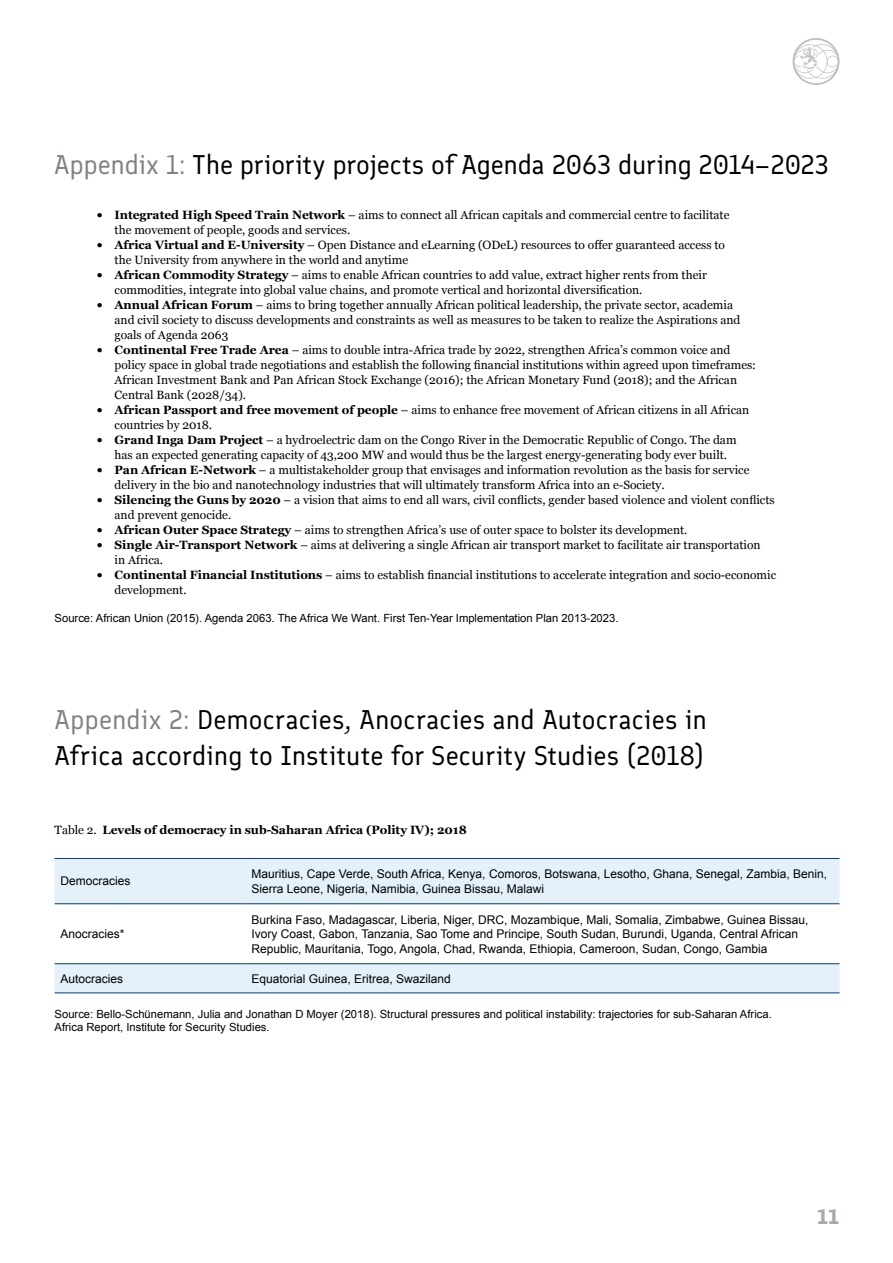
<style>
.page{position:relative;width:893px;height:1263px;background:#fff}
.page>*{position:absolute;margin:0;border:0;box-sizing:border-box;transform-origin:0 0}
._2__otsikko{font:27px/36px "Finlandica";color:#000}
.t1{font:700 21px "Finlandica";color:#a7a9ac}
.pallo_numero_lista{font:12px/15px "Georgia";color:#000}
.t2{font:12px/14.4px "Arial";color:#000}
.leipis__mammy{font:700 12px "Georgia";letter-spacing:-.005em;color:#000}
.lähdetiedot{font:11.25px/12.8px "Arial";color:#000}
.s1{color:#808285}
.s2{font-family:"Verdana"}
.s3{font-weight:700}
.s4{font-weight:400}
</style>
<div class="page">
<svg style="left:793px;top:38px;width:46px;height:47px"></svg>
<svg style="left:55px;top:859px;width:784px;height:134px;fill:#e4f1fb"></svg>
<hr style="left:55px;top:858px;width:190px;height:1px;background:#013b82">
<hr style="left:245px;top:858px;width:594px;height:1px;background:#013b82">
<hr style="left:55px;top:903px;width:190px;height:1px;background:#013b82">
<hr style="left:245px;top:903px;width:594px;height:1px;background:#013b82">
<hr style="left:55px;top:963px;width:190px;height:1px;background:#013b82">
<hr style="left:245px;top:963px;width:594px;height:1px;background:#013b82">
<hr style="left:55px;top:993px;width:190px;height:1px;background:#013b82">
<hr style="left:245px;top:993px;width:594px;height:1px;background:#013b82">
<p class="_2__otsikko" style="left:54px;top:146px;width:776px"><span class="s1">Appendix 1:</span> The priority projects of Agenda 2063 during 2014–2023</p>
<p class="pallo_numero_lista" style="left:115px;top:207px;width:616px;text-indent:-18px"><span class="s2">•</span> <span class="s3">Integrated High Speed Train Network</span> – aims to connect all African capitals and commercial centre to facilitate the movement of people, goods and services.</p>
<p class="pallo_numero_lista" style="left:115px;top:237px;width:612px;text-indent:-18px"><span class="s2">•</span> <span class="s3">Africa Virtual and E-University</span> – Open Distance and eLearning (ODeL) resources to offer guaranteed access to the University from anywhere in the world and anytime</p>
<p class="pallo_numero_lista" style="left:115px;top:267px;width:594px;text-indent:-18px"><span class="s2">•</span> <span class="s3">African Commodity Strategy</span> – aims to enable African countries to add value, extract higher rents from their commodities, integrate into global value chains, and promote vertical and horizontal diversification.</p>
<p class="pallo_numero_lista" style="left:115px;top:297px;width:627px;text-indent:-18px"><span class="s2">•</span> <span class="s3">Annual African Forum</span> – aims to bring together annually African political leadership, the private sector, academia and civil society to discuss developments and constraints as well as measures to be taken to realize the Aspirations and goals of Agenda 2063</p>
<p class="pallo_numero_lista" style="left:115px;top:342px;width:643px;text-indent:-18px"><span class="s2">•</span> <span class="s3">Continental Free Trade Area</span> – aims to double intra-Africa trade by 2022, strengthen Africa’s common voice and policy space in global trade negotiations and establish the following financial institutions within agreed upon timeframes:<br>African Investment Bank and Pan African Stock Exchange (2016); the African Monetary Fund (2018); and the African Central Bank (2028/34).</p>
<p class="pallo_numero_lista" style="left:115px;top:402px;width:636px;text-indent:-18px"><span class="s2">•</span> <span class="s3">African Passport and free movement of people</span> – aims to enhance free movement of African citizens in all African countries by 2018.</p>
<p class="pallo_numero_lista" style="left:115px;top:432px;width:623px;text-indent:-18px"><span class="s2">•</span> <span class="s3">Grand Inga Dam Project</span> – a hydroelectric dam on the Congo River in the Democratic Republic of Congo. The dam has an expected generating capacity of 43,200 MW and would thus be the largest energy-generating body ever built.</p>
<p class="pallo_numero_lista" style="left:115px;top:462px;width:636px;text-indent:-18px"><span class="s2">•</span> <span class="s3">Pan African E-Network</span> – a multistakeholder group that envisages and information revolution as the basis for service delivery in the bio and nanotechnology industries that will ultimately transform Africa into an e-Society.</p>
<p class="pallo_numero_lista" style="left:115px;top:492px;width:662px;text-indent:-18px"><span class="s2">•</span> <span class="s3">Silencing the Guns by 2020</span> – a vision that aims to end all wars, civil conflicts, gender based violence and violent conflicts and prevent genocide.</p>
<p class="pallo_numero_lista" style="left:97px;top:522px;width:592px"><span class="s2">•</span> <span class="s3">African Outer Space Strategy</span> – aims to strengthen Africa’s use of outer space to bolster its development.</p>
<p class="pallo_numero_lista" style="left:115px;top:537px;width:647px;text-indent:-18px"><span class="s2">•</span> <span class="s3">Single Air-Transport Network</span> – aims at delivering a single African air transport market to facilitate air transportation in Africa.</p>
<p class="pallo_numero_lista" style="left:115px;top:567px;width:663px;text-indent:-18px"><span class="s2">•</span> <span class="s3">Continental Financial Institutions</span> – aims to establish financial institutions to accelerate integration and socio-economic development.</p>
<p class="lähdetiedot" style="left:55px;top:612px;width:565px">Source: African Union (2015). Agenda 2063. The Africa We Want. First Ten-Year Implementation Plan 2013-2023.</p>
<p class="_2__otsikko" style="left:55px;top:701px;width:654px"><span class="s1">Appendix 2:</span> Democracies, Anocracies and Autocracies in<br>Africa according to Institute for Security Studies (2018)</p>
<p class="leipis__mammy" style="left:55px;top:821px;width:414px"><span class="s4">Table 2.</span> Levels of democracy in sub-Saharan Africa (Polity IV); 2018</p>
<p class="t2" style="left:61px;top:874px;width:72px">Democracies</p>
<p class="t2" style="left:251px;top:867px;width:577px">Mauritius, Cape Verde, South Africa, Kenya, Comoros, Botswana, Lesotho, Ghana, Senegal, Zambia, Benin,<br>Sierra Leone, Nigeria, Namibia, Guinea Bissau, Malawi</p>
<p class="t2" style="left:61px;top:927px;width:66px">Anocracies*</p>
<p class="t2" style="left:251px;top:912px;width:558px">Burkina Faso, Madagascar, Liberia, Niger, DRC, Mozambique, Mali, Somalia, Zimbabwe, Guinea Bissau,<br>Ivory Coast, Gabon, Tanzania, Sao Tome and Principe, South Sudan, Burundi, Uganda, Central African<br>Republic, Mauritania, Togo, Angola, Chad, Rwanda, Ethiopia, Cameroon, Sudan, Congo, Gambia</p>
<p class="t2" style="left:61px;top:971px;width:64px">Autocracies</p>
<p class="t2" style="left:251px;top:971px;width:201px">Equatorial Guinea, Eritrea, Swaziland</p>
<p class="lähdetiedot" style="left:55px;top:1007px;width:719px">Source: Bello-Schünemann, Julia and Jonathan D Moyer (2018). Structural pressures and political instability: trajectories for sub-Saharan Africa.<br>Africa Report, Institute for Security Studies.</p>
<h2 class="t1" style="left:817px;top:1203px;width:24px">11</h2>
</div>
